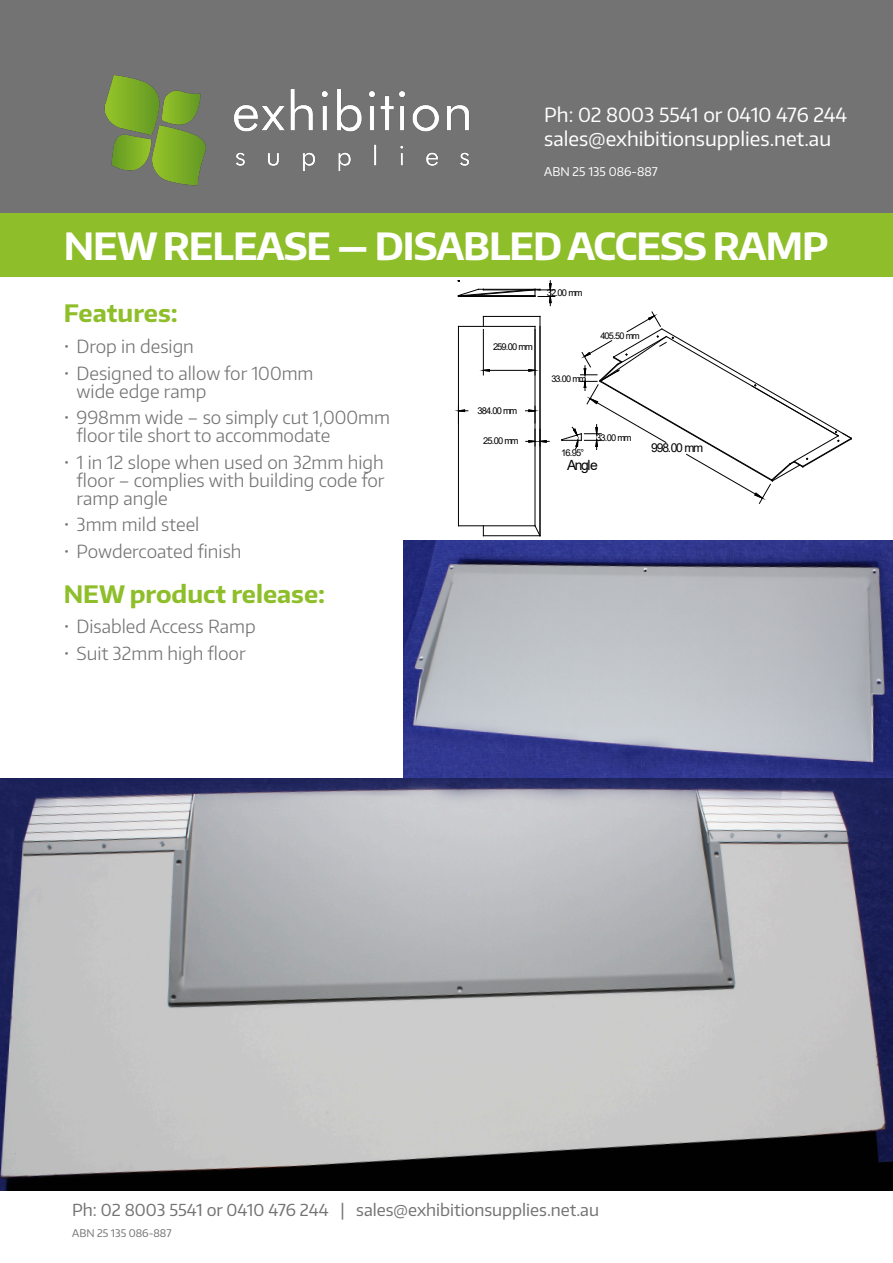
<style>
.page{position:relative;width:893px;height:1263px;background:#fff}
.page>*{position:absolute;margin:0;border:0;box-sizing:border-box;transform-origin:0 0}
.Panel_sub{font:700 37.5px "Encode Sans Normal";letter-spacing:-.025em;color:#fff}
.t1{font:700 24px "Encode Sans Normal";color:#8ebe29}
.Contact{font:19.5px/24px "Encode Sans Normal";color:#fff}
.Body{font:300 18px/18px "Encode Sans Normal";color:#737373}
.Contact-2{font:16.5px "Encode Sans Normal";color:#737373}
.t2{font:14.1px "Arial";letter-spacing:-.095em;color:#000}
.t3{font:12.3px "Arial";letter-spacing:-.095em;color:#000}
.ABN{font:12px "Encode Sans Normal";color:#fff}
.ABN-2{font:10.5px "Encode Sans Normal";color:#737373}
.t4{font:9.45px "Arial";letter-spacing:-.1em;color:#000}
.t5{font:9.3px "Arial";letter-spacing:-.095em;color:#000}
</style>
<div class="page">
<div style="left:0;top:0;width:893px;height:213px;background:#737373"></div>
<img style="left:104px;top:75px;width:365px;height:111px">
<div style="left:0;top:213px;width:893px;height:63px;background:#8ebe29"></div>
<hr style="left:458px;top:326px;width:77px;height:1px;background:#000">
<hr style="left:458px;top:525px;width:77px;height:1px;background:#000">
<hr style="left:458px;top:326px;width:1px;height:200px;background:#000">
<hr style="left:535px;top:326px;width:1px;height:200px;background:#000">
<hr style="left:483px;top:316px;width:57px;height:1px;background:#000">
<hr style="left:483px;top:535px;width:57px;height:1px;background:#000">
<hr style="left:540px;top:316px;width:1px;height:220px;background:#000">
<svg style="left:534px;top:525px;width:6px;height:11px"></svg>
<svg style="left:459px;top:409px;width:9px;height:4px"></svg>
<svg style="left:525px;top:406px;width:11px;height:17px"></svg>
<svg style="left:562px;top:311px;width:290px;height:193px"></svg>
<hr style="left:483px;top:329px;width:1px;height:46px;background:#000">
<hr style="left:483px;top:370px;width:52px;height:1px;background:#000">
<svg style="left:483px;top:369px;width:7px;height:3px"></svg>
<svg style="left:528px;top:369px;width:8px;height:3px"></svg>
<svg style="left:458px;top:280px;width:97px;height:26px"></svg>
<svg style="left:526px;top:429px;width:23px;height:17px"></svg>
<img style="left:404px;top:540px;width:489px;height:238px">
<img style="left:0;top:778px;width:893px;height:413px">
<p class="Contact" style="left:544px;top:102px;width:305px">Ph: 02 8003 5541 or 0410 476 244 sales@exhibitionsupplies.net.au</p>
<p class="ABN" style="left:544px;top:163px;width:115px">ABN 25 135 086-887</p>
<p class="Panel_sub" style="left:64px;top:221px;width:766px">NEW RELEASE — DISABLED ACCESS RAMP</p>
<p class="t1" style="left:64px;top:298px;width:115px">Features:</p>
<p class="Body" style="left:64px;top:337px;width:132px">• Drop in design</p>
<p class="Body" style="left:77px;top:363px;width:238px;text-indent:-13px">• Designed to allow for 100mm wide edge ramp</p>
<p class="Body" style="left:77px;top:408px;width:315px;text-indent:-13px">• 998mm wide – so simply cut 1,000mm floor tile short to accommodate</p>
<p class="Body" style="left:77px;top:452px;width:310px;text-align:justify;text-indent:-13px">• 1 in 12 slope when used on 32mm high floor – complies with building code for ramp angle</p>
<p class="Body" style="left:64px;top:515px;width:137px">• 3mm mild steel</p>
<p class="Body" style="left:64px;top:541px;width:179px">• Powdercoated finish</p>
<p class="t1" style="left:64px;top:578px;width:263px">NEW product release:</p>
<p class="Body" style="left:64px;top:617px;width:193px">• Disabled Access Ramp</p>
<p class="Body" style="left:64px;top:644px;width:183px">• Suit 32mm high floor</p>
<p class="t4" style="left:493px;top:340px;width:41px">259.00 mm</p>
<p class="t4" style="left:477px;top:404px;width:41px">384.00 mm</p>
<p class="t4" style="left:483px;top:435px;width:37px">25.00 mm</p>
<p class="t4" style="left:547px;top:286px;width:37px">32.00 mm</p>
<p class="t5" style="left:551px;top:372px;width:36px">33.00 mm</p>
<p class="t5" style="left:600px;top:329px;width:41px">405.50 mm</p>
<p class="t4" style="left:596px;top:432px;width:37px">33.00 mm</p>
<p class="t2" style="left:567px;top:455px;width:32px">Angle</p>
<p class="t4" style="left:561px;top:446px;width:24px">16.95°</p>
<p class="t3" style="left:651px;top:440px;width:53px">998.00 mm</p>
<p class="Contact-2" style="left:72px;top:1199px;width:528px">Ph: 02 8003 5541 or 0410 476 244 | sales@exhibitionsupplies.net.au</p>
<p class="ABN-2" style="left:72px;top:1226px;width:101px">ABN 25 135 086-887</p>
</div>
